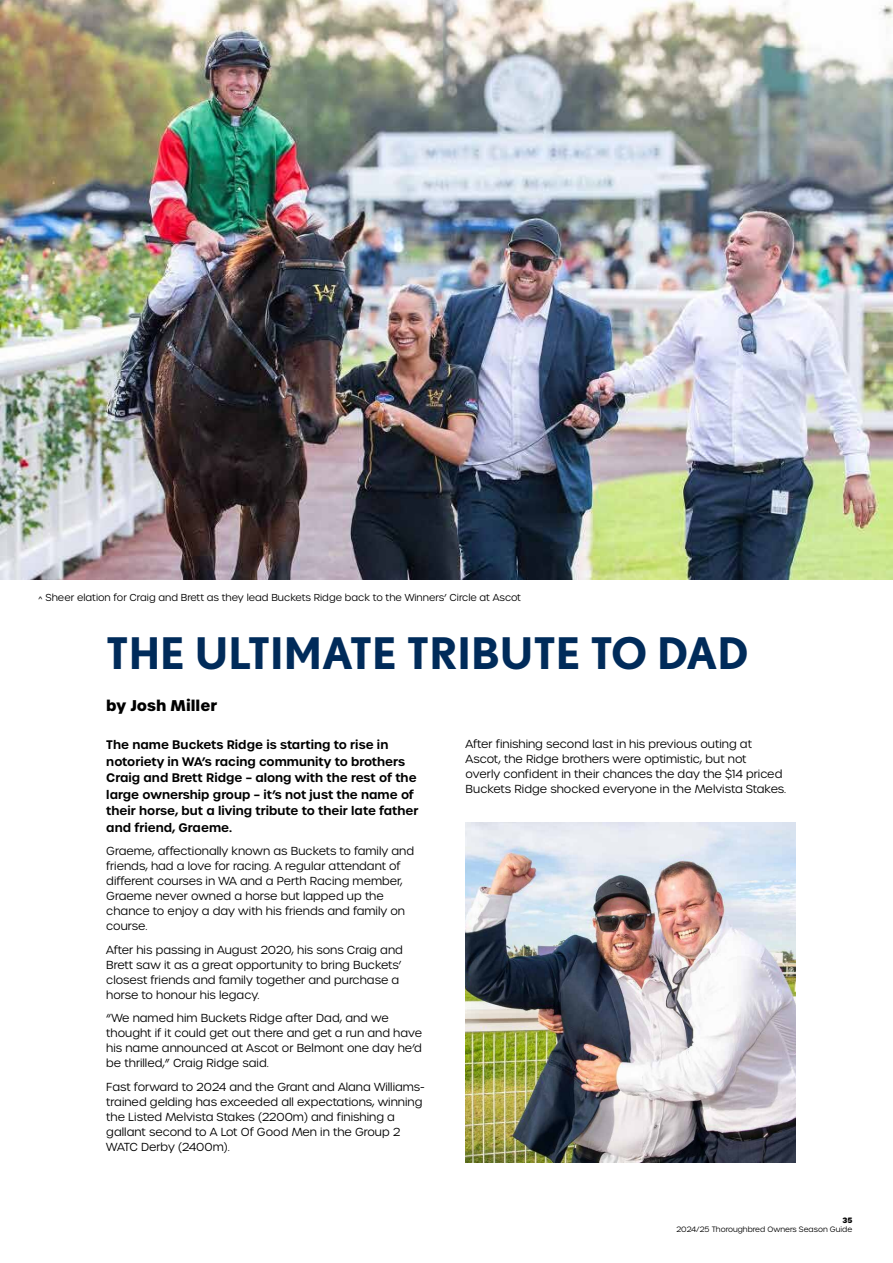
<style>
.page{position:relative;width:893px;height:1263px;background:#fff}
.page>*{position:absolute;margin:0;border:0;box-sizing:border-box;transform-origin:0 0}
.t1{font:700 43.5px "Nobel";color:#002b5a}
.t2{font:700 15px "Urbane";color:#000}
.t3{font:600 12px/16.5px "Urbane";color:#000}
.t4{font:300 11.25px/15px "Urbane";color:#000}
.t5{font:300 9.75px "Urbane";color:#000}
.t6{font:300 7.5px "Urbane";color:#000}
.t7{font:700 7.5px "Urbane";color:#000}
</style>
<div class="page">
<img style="left:0;top:0;width:893px;height:580px">
<img style="left:466px;top:823px;width:330px;height:339px">
<p class="t5" style="left:38px;top:591px;width:484px">^ Sheer elation for Craig and Brett as they lead Buckets Ridge back to the Winners’ Circle at Ascot</p>
<h1 class="t1" style="left:106px;top:628px;width:644px">THE ULTIMATE TRIBUTE TO DAD</h1>
<h2 class="t2" style="left:106px;top:696px;width:112px">by Josh Miller</h2>
<p class="t3" style="left:106px;top:737px;width:314px">The name Buckets Ridge is starting to rise in notoriety in WA’s racing community to brothers Craig and Brett Ridge – along with the rest of the large ownership group – it’s not just the name of their horse, but a living tribute to their late father and friend, Graeme.</p>
<p class="t4" style="left:106px;top:844px;width:309px">Graeme, affectionally known as Buckets to family and friends, had a love for racing. A regular attendant of different courses in WA and a Perth Racing member, Graeme never owned a horse but lapped up the chance to enjoy a day with his friends and family on course.</p>
<p class="t4" style="left:106px;top:942px;width:298px">After his passing in August 2020, his sons Craig and Brett saw it as a great opportunity to bring Buckets’ closest friends and family together and purchase a horse to honour his legacy.</p>
<p class="t4" style="left:106px;top:1011px;width:317px">“We named him Buckets Ridge after Dad, and we thought if it could get out there and get a run and have his name announced at Ascot or Belmont one day he’d be thrilled,” Craig Ridge said.</p>
<p class="t4" style="left:106px;top:1079px;width:320px">Fast forward to 2024 and the Grant and Alana Williams&shy;trained gelding has exceeded all expectations, winning the Listed Melvista Stakes (2200m) and finishing a gallant second to A Lot Of Good Men in the Group 2<br>WATC Derby (2400m).</p>
<p class="t4" style="left:466px;top:736px;width:322px">After finishing second last in his previous outing at Ascot, the Ridge brothers were optimistic, but not<br>overly confident in their chances the day the $14 priced Buckets Ridge shocked everyone in the Melvista Stakes.</p>
<p class="t7" style="left:842px;top:1215px;width:12px">35</p>
<p class="t6" style="left:676px;top:1224px;width:177px">2024/25 Thoroughbred Owners Season Guide</p>
</div>
